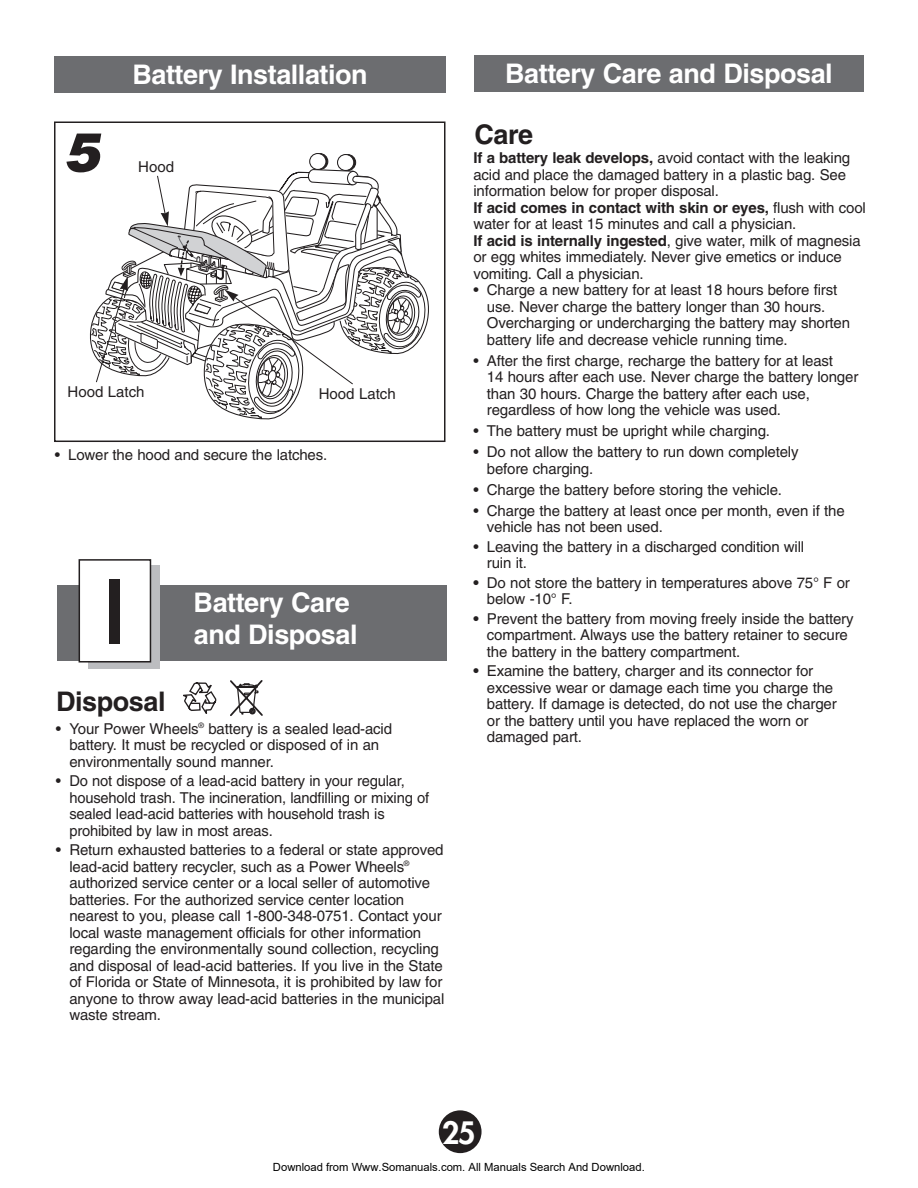
<style>
.page{position:relative;width:918px;height:1188px;background:#fff}
.page>*{position:absolute;margin:0;border:0;box-sizing:border-box;transform-origin:0 0}
.t1{font:700 90px "Helvetica";color:#231f20;scale:.8 1}
.t2{font:italic 900 54px "Helvetica";color:#231f20}
.t3{font:800 30px "Futura";color:#fff}
.t4{font:700 27px/32.4px "Helvetica";letter-spacing:-.015em;color:#fff}
.t5{font:700 27px "Helvetica";letter-spacing:-.015em;color:#231f20}
.t6{font:15px/16.5px "Helvetica";letter-spacing:-.01em;color:#231f20}
.t7{font:11.25px "Arial";color:#000}
.s1{font-weight:700}
</style>
<div class="page">
<div style="left:57px;top:585px;width:390px;height:76px;background:#6c6d70"></div>
<div style="left:474px;top:56px;width:390px;height:36px;background:#6c6d70"></div>
<div style="left:88px;top:565px;width:72px;height:103px;background:#bcbdc0"></div>
<div style="left:80px;top:561px;width:70px;height:100px;background:#fff"></div>
<div style="left:79px;top:559px;width:72px;height:104px;border:2px solid #231f20"></div>
<svg style="left:230px;top:680px;width:33px;height:36px"></svg>
<svg style="left:183px;top:682px;width:34px;height:32px"></svg>
<div style="left:55px;top:57px;width:391px;height:36px;background:#6c6d70"></div>
<div style="left:439px;top:1110px;width:43px;height:43px;background:#231f20;border-radius:50%"></div>
<svg style="left:339px;top:154px;width:17px;height:17px"></svg>
<div style="left:337px;top:154px;width:17px;height:17px;background:#fff;border:1px solid #231f20;border-radius:50%"></div>
<svg style="left:311px;top:153px;width:17px;height:17px"></svg>
<div style="left:309px;top:153px;width:17px;height:17px;background:#fff;border:1px solid #231f20;border-radius:50%"></div>
<div style="left:54px;top:122px;width:392px;height:320px;border:2px solid #231f20"></div>
<svg style="left:90px;top:169px;width:339px;height:251px"></svg>
<h2 class="t2" style="left:64px;top:133px;width:38px">5</h2>
<h3 class="t4" style="left:133px;top:61px;width:237px">Battery Installation</h3>
<p class="t6" style="left:138px;top:160px;width:37px">Hood</p>
<p class="t6" style="left:68px;top:385px;width:79px">Hood Latch</p>
<p class="t6" style="left:319px;top:387px;width:79px">Hood Latch</p>
<p class="t6" style="left:55px;top:448px;width:274px">• Lower the hood and secure the latches.</p>
<h1 class="t1" style="left:105px;top:580px;width:27px">I</h1>
<h3 class="t5" style="left:56px;top:692px;width:111px">Disposal</h3>
<h3 class="t4" style="left:194px;top:589px;width:165px">Battery Care and Disposal</h3>
<p class="t6" style="left:69px;top:722px;width:324px;text-indent:-14px">• Your Power Wheels<sup>®</sup> battery is a sealed lead-acid battery. It must be recycled or disposed of in an environmentally sound manner.</p>
<p class="t6" style="left:69px;top:774px;width:361px;text-indent:-14px">• Do not dispose of a lead-acid battery in your regular, household trash. The incineration, landfilling or mixing of sealed lead-acid batteries with household trash is prohibited by law in most areas.</p>
<p class="t6" style="left:69px;top:843px;width:377px;text-indent:-14px">• Return exhausted batteries to a federal or state approved lead-acid battery recycler, such as a Power Wheels<sup>® </sup>authorized service center or a local seller of automotive batteries. For the authorized service center location nearest to you, please call 1-800-348-0751. Contact your local waste management officials for other information regarding the environmentally sound collection, recycling and disposal of lead-acid batteries. If you live in the State of Florida or State of Minnesota, it is prohibited by law for anyone to throw away lead-acid batteries in the municipal waste stream.</p>
<h3 class="t4" style="left:505px;top:60px;width:329px">Battery Care and Disposal</h3>
<h3 class="t5" style="left:475px;top:124px;width:60px">Care</h3>
<p class="t6" style="left:473px;top:151px;width:394px"><span class="s1">If a battery leak develops,</span> avoid contact with the leaking acid and place the damaged battery in a plastic bag. See information below for proper disposal.<br><span class="s1">If acid comes in contact with skin or eyes,</span> flush with cool water for at least 15 minutes and call a physician.<br><span class="s1">If acid is internally ingested</span>, give water, milk of magnesia or egg whites immediately. Never give emetics or induce vomiting. Call a physician.</p>
<p class="t6" style="left:487px;top:283px;width:365px;text-indent:-14px">• Charge a new battery for at least 18 hours before first use. Never charge the battery longer than 30 hours.<br>Overcharging or undercharging the battery may shorten battery life and decrease vehicle running time.</p>
<p class="t6" style="left:487px;top:354px;width:373px;text-indent:-14px">• After the first charge, recharge the battery for at least<br>14 hours after each use. Never charge the battery longer than 30 hours. Charge the battery after each use, regardless of how long the vehicle was used.</p>
<p class="t6" style="left:473px;top:424px;width:298px">• The battery must be upright while charging.</p>
<p class="t6" style="left:487px;top:445px;width:313px;text-indent:-14px">• Do not allow the battery to run down completely before charging.</p>
<p class="t6" style="left:473px;top:483px;width:310px">• Charge the battery before storing the vehicle.</p>
<p class="t6" style="left:487px;top:504px;width:359px;text-indent:-14px">• Charge the battery at least once per month, even if the vehicle has not been used.</p>
<p class="t6" style="left:487px;top:540px;width:319px;text-indent:-14px">• Leaving the battery in a discharged condition will ruin it.</p>
<p class="t6" style="left:487px;top:576px;width:364px;text-indent:-14px"><span class="s1">•</span> Do not store the battery in temperatures above 75° F or below -10° F.</p>
<p class="t6" style="left:487px;top:612px;width:368px;text-indent:-14px"><span class="s1">•</span> Prevent the battery from moving freely inside the battery compartment. Always use the battery retainer to secure the battery in the battery compartment.</p>
<p class="t6" style="left:487px;top:664px;width:351px;text-indent:-14px"><span class="s1">•</span> Examine the battery, charger and its connector for excessive wear or damage each time you charge the battery. If damage is detected, do not use the charger or the battery until you have replaced the worn or damaged part.</p>
<h3 class="t3" style="left:442px;top:1118px;width:35px">25</h3>
<p class="t7" style="left:273px;top:1160px;width:373px">Download from Www.Somanuals.com. All Manuals Search And Download.</p>
</div>
